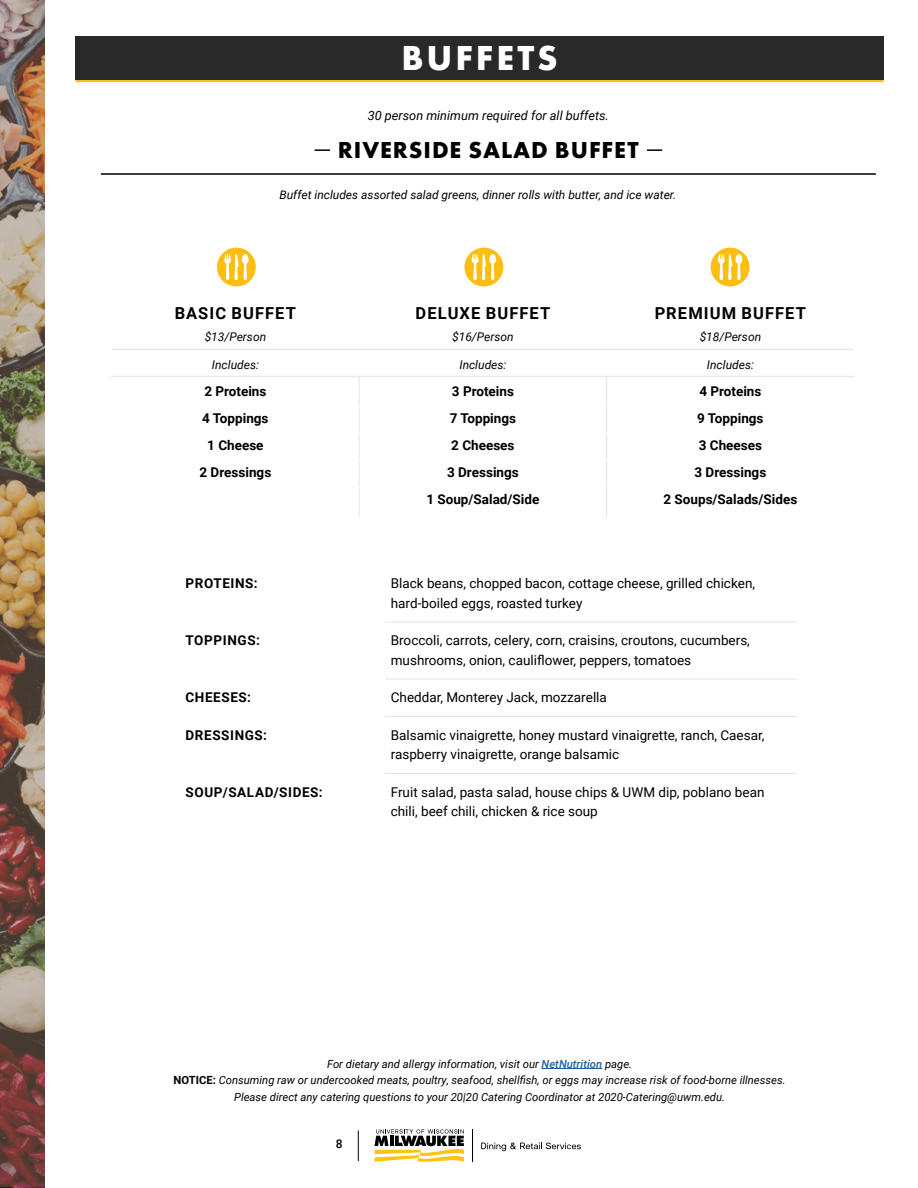
<style>
.page{position:relative;width:918px;height:1188px;background:#fff}
.page>*{position:absolute;margin:0;border:0;box-sizing:border-box;transform-origin:0 0}
.t1{font:700 36px "Futura PT";letter-spacing:.085em;color:#fff}
.t2{font:700 24px "Futura PT";letter-spacing:.04em;color:#000}
.t3{font:700 16.5px "Roboto";letter-spacing:.065em;color:#000}
.t4{font:13.5px/19.5px "Roboto";color:#000}
.t5{font:700 13.5px "Roboto";color:#000}
.t6{font:700 13.5px "Roboto";letter-spacing:.045em;color:#000}
.t7{font:italic 12.75px "Roboto";color:#000}
.t8{font:italic 12px "Roboto";color:#000}
.t9{font:500 12px "Roboto";color:#000}
.t10{font:italic 11.25px/16.5px "Roboto";color:#000;text-align:center}
.s1{font-weight:500;color:#215e9e}
.s2{font-weight:700;font-style:normal}
</style>
<div class="page">
<hr style="left:358px;top:1130px;width:1px;height:31px;background:#000">
<svg style="left:481px;top:1143px;width:100px;height:8px"></svg>
<hr style="left:473px;top:1129px;width:1px;height:33px;background:#000">
<svg style="left:375px;top:1129px;width:89px;height:33px"></svg>
<hr style="left:76px;top:79px;width:808px;height:3px;background:#fbbd1a">
<div style="left:76px;top:36px;width:808px;height:43px;background:#292929"></div>
<hr style="left:542px;top:1068px;width:60px;height:1px;background:#215e9e">
<hr style="left:315px;top:149px;width:347px;height:2px;background:#000">
<img style="left:0;top:0;width:45px;height:1186px">
<div style="left:330px;top:140px;width:316px;height:20px;background:#fff"></div>
<hr style="left:101px;top:173px;width:775px;height:2px;background:#000">
<hr style="left:385px;top:621px;width:412px;height:2px;background:#e6e6e6">
<hr style="left:385px;top:678px;width:412px;height:2px;background:#e6e6e6">
<hr style="left:385px;top:716px;width:412px;height:1px;background:#e6e6e6">
<hr style="left:385px;top:773px;width:412px;height:1px;background:#e6e6e6">
<hr style="left:112px;top:349px;width:247px;height:1px;background:#e6e6e6">
<hr style="left:359px;top:349px;width:248px;height:1px;background:#e6e6e6">
<hr style="left:607px;top:349px;width:246px;height:1px;background:#e6e6e6">
<hr style="left:111px;top:376px;width:248px;height:1px;background:#e6e6e6">
<hr style="left:359px;top:376px;width:248px;height:1px;background:#e6e6e6">
<hr style="left:607px;top:376px;width:248px;height:1px;background:#e6e6e6">
<svg style="left:359px;top:377px;width:1px;height:140px"></svg>
<svg style="left:606px;top:377px;width:1px;height:140px"></svg>
<svg style="left:217px;top:248px;width:39px;height:38px"></svg>
<svg style="left:711px;top:248px;width:39px;height:38px"></svg>
<svg style="left:464px;top:248px;width:39px;height:38px"></svg>
<h1 class="t1" style="left:401px;top:35px;width:158px">BUFFETS</h1>
<p class="t7" style="left:368px;top:106px;width:243px">30 person minimum required for all buffets.</p>
<h2 class="t2" style="left:338px;top:135px;width:302px">RIVERSIDE SALAD BUFFET</h2>
<p class="t8" style="left:279px;top:186px;width:398px">Buffet includes assorted salad greens, dinner rolls with butter, and ice water.</p>
<p class="t3" style="left:175px;top:302px;width:122px">BASIC BUFFET</p>
<p class="t3" style="left:416px;top:302px;width:136px">DELUXE BUFFET</p>
<p class="t3" style="left:655px;top:302px;width:153px">PREMIUM BUFFET</p>
<p class="t8" style="left:205px;top:328px;width:63px">$13/Person</p>
<p class="t8" style="left:452px;top:328px;width:63px">$16/Person</p>
<p class="t8" style="left:700px;top:328px;width:63px">$18/Person</p>
<p class="t8" style="left:212px;top:356px;width:49px">Includes:</p>
<p class="t8" style="left:459px;top:356px;width:49px">Includes:</p>
<p class="t8" style="left:707px;top:356px;width:49px">Includes:</p>
<p class="t5" style="left:204px;top:382px;width:64px">2 Proteins</p>
<p class="t5" style="left:452px;top:382px;width:64px">3 Proteins</p>
<p class="t5" style="left:699px;top:382px;width:64px">4 Proteins</p>
<p class="t5" style="left:202px;top:409px;width:68px">4 Toppings</p>
<p class="t5" style="left:450px;top:409px;width:68px">7 Toppings</p>
<p class="t5" style="left:697px;top:409px;width:68px">9 Toppings</p>
<p class="t5" style="left:207px;top:436px;width:58px">1 Cheese</p>
<p class="t5" style="left:451px;top:436px;width:65px">2 Cheeses</p>
<p class="t5" style="left:699px;top:436px;width:65px">3 Cheeses</p>
<p class="t5" style="left:200px;top:463px;width:73px">2 Dressings</p>
<p class="t5" style="left:447px;top:463px;width:73px">3 Dressings</p>
<p class="t5" style="left:695px;top:463px;width:73px">3 Dressings</p>
<p class="t5" style="left:426px;top:490px;width:115px">1 Soup/Salad/Side</p>
<p class="t5" style="left:663px;top:490px;width:135px">2 Soups/Salads/Sides</p>
<p class="t6" style="left:186px;top:574px;width:74px">PROTEINS:</p>
<p class="t4" style="left:391px;top:573px;width:366px">Black beans, chopped bacon, cottage cheese, grilled chicken, hard-boiled eggs, roasted turkey</p>
<p class="t6" style="left:186px;top:631px;width:76px">TOPPINGS:</p>
<p class="t4" style="left:391px;top:630px;width:361px">Broccoli, carrots, celery, corn, craisins, croutons, cucumbers, mushrooms, onion, cauliflower, peppers, tomatoes</p>
<p class="t6" style="left:186px;top:688px;width:67px">CHEESES:</p>
<p class="t4" style="left:391px;top:687px;width:218px">Cheddar, Monterey Jack, mozzarella</p>
<p class="t6" style="left:186px;top:725px;width:83px">DRESSINGS:</p>
<p class="t4" style="left:391px;top:725px;width:375px">Balsamic vinaigrette, honey mustard vinaigrette, ranch, Caesar, raspberry vinaigrette, orange balsamic</p>
<p class="t6" style="left:186px;top:782px;width:139px">SOUP/SALAD/SIDES:</p>
<p class="t4" style="left:391px;top:782px;width:375px">Fruit salad, pasta salad, house chips &amp; UWM dip, poblano bean chili, beef chili, chicken &amp; rice soup</p>
<p class="t10" style="left:174px;top:1055px;width:614px">For dietary and allergy information, visit our <span class="s1">NetNutrition</span> page.<br><span class="s2">NOTICE:</span> Consuming raw or undercooked meats, poultry, seafood, shellfish, or eggs may increase risk of food-borne illnesses.<br>Please direct any catering questions to your 20|20 Catering Coordinator at 2020-Catering@uwm.edu.</p>
<p class="t9" style="left:336px;top:1135px;width:8px">8</p>
</div>
